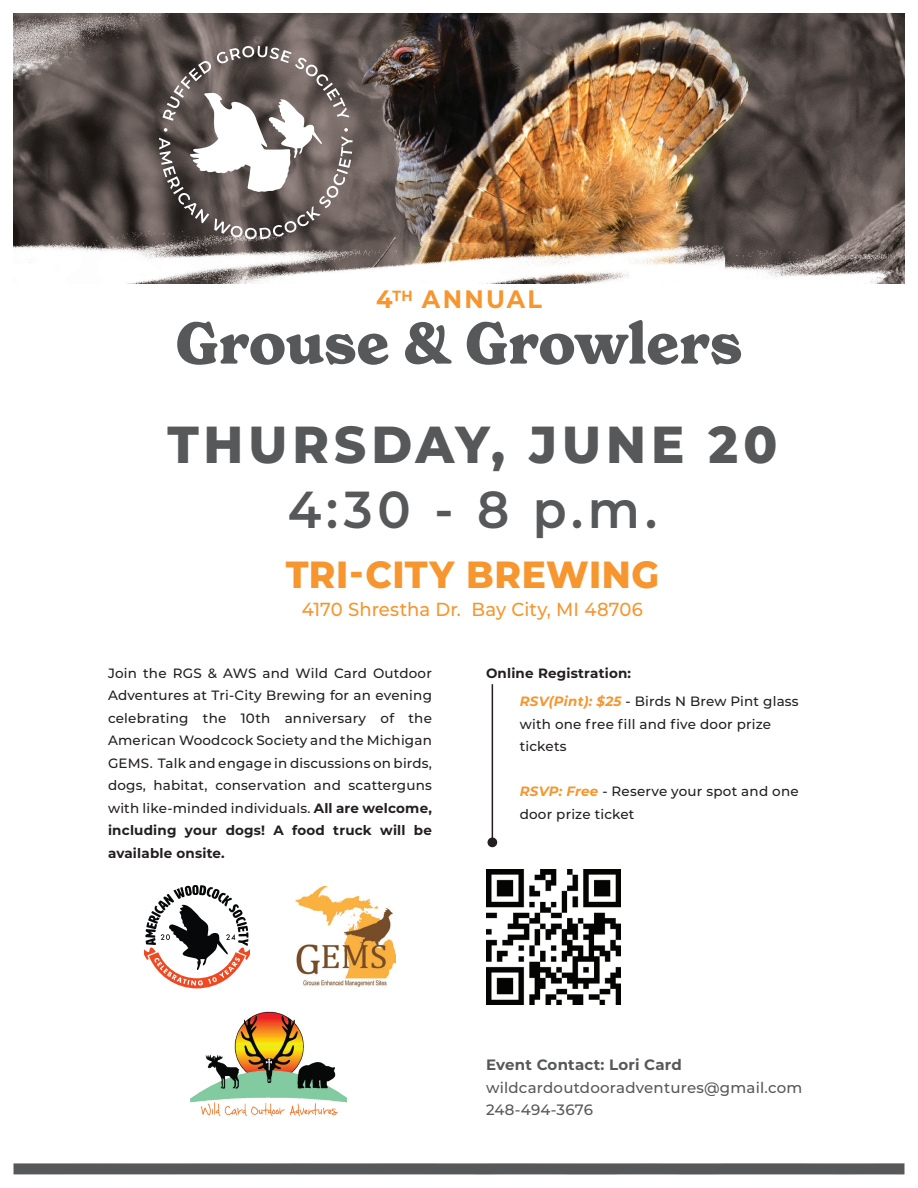
<style>
.page{position:relative;width:918px;height:1188px;background:#fff}
.page>*{position:absolute;margin:0;border:0;box-sizing:border-box;transform-origin:0 0}
.t1{font:700 56.7px "New Spirit";color:#57585a;scale:.95 1}
.t2{font:800 52.05px "Montserrat";letter-spacing:.105em;color:#57585a;scale:.95 1}
.t3{font:600 52.05px "Montserrat";color:#57585a;scale:.95 1}
.t4{font:800 37.8px "Montserrat";letter-spacing:.015em;color:#f7952e;scale:.95 1}
.t5{font:700 25.2px "Montserrat";letter-spacing:.1em;color:#f7952e;scale:.95 1}
.t6{font:500 18.9px "Montserrat";letter-spacing:.005em;color:#f7952e;scale:.95 1}
.t7{font:500 15px/22.5px "Montserrat";letter-spacing:.015em;color:#57585a}
.t8{font:700 15px "Montserrat";letter-spacing:.015em;color:#57585a}
.t9{font:500 13.5px/22.5px "Montserrat";letter-spacing:.015em;color:#231f20}
.s1{font-weight:700}
.s2{font-weight:700;font-style:italic;color:#f7952e}
</style>
<div class="page">
<svg style="left:14px;top:1163px;width:890px;height:11px;background:#5d5e60"></svg>
<img style="left:295px;top:886px;width:100px;height:101px">
<svg style="left:145px;top:885px;width:104px;height:103px"></svg>
<img style="left:13px;top:14px;width:892px;height:270px">
<svg style="left:159px;top:46px;width:194px;height:193px"></svg>
<img style="left:486px;top:869px;width:135px;height:135px">
<img style="left:190px;top:1011px;width:157px;height:106px">
<hr style="left:492px;top:684px;width:1px;height:158px;background:#231f20">
<div style="left:487px;top:838px;width:10px;height:9px;background:#231f20;border-radius:50%"></div>
<h3 class="t5" style="left:376px;top:281px;width:176px">4<sup>TH</sup> ANNUAL</h3>
<h1 class="t1" style="left:176px;top:308px;width:598px">Grouse &amp; Growlers</h1>
<h2 class="t2" style="left:168px;top:406px;width:643px">THURSDAY, JUNE 20</h2>
<h2 class="t3" style="left:288px;top:472px;width:390px">4:30 - 8 p.m.</h2>
<h3 class="t4" style="left:286px;top:546px;width:395px">TRI-CITY BREWING</h3>
<h3 class="t6" style="left:302px;top:596px;width:360px">4170 Shrestha Dr. Bay City, MI 48706</h3>
<p class="t9" style="left:108px;top:661px;width:326px;text-align:justify">Join the RGS &amp; AWS and Wild Card Outdoor Adventures at Tri-City Brewing for an evening celebrating the 10th anniversary of the American Woodcock Society and the Michigan GEMS. Talk and engage in discussions on birds, dogs, habitat, conservation and scatterguns with like-minded individuals. <span class="s1">All are welcome, including your dogs! A food truck will be available onsite.</span></p>
<p class="t9" style="left:520px;top:658px;width:280px;line-height:28.5px;text-indent:-34px"><span class="s1">Online Registration:<br></span><span class="s2">RSV(Pint): $25</span> - Birds N Brew Pint glass</p>
<p class="t9" style="left:520px;top:712px;width:253px">with one free fill and five door prize tickets</p>
<p class="t9" style="left:520px;top:780px;width:280px"><span class="s2">RSVP: Free</span> - Reserve your spot and one door prize ticket</p>
<p class="t8" style="left:486px;top:1054px;width:197px">Event Contact: Lori Card</p>
<p class="t7" style="left:486px;top:1076px;width:318px">wildcardoutdooradventures@gmail.com<br>248-494-3676</p>
</div>
